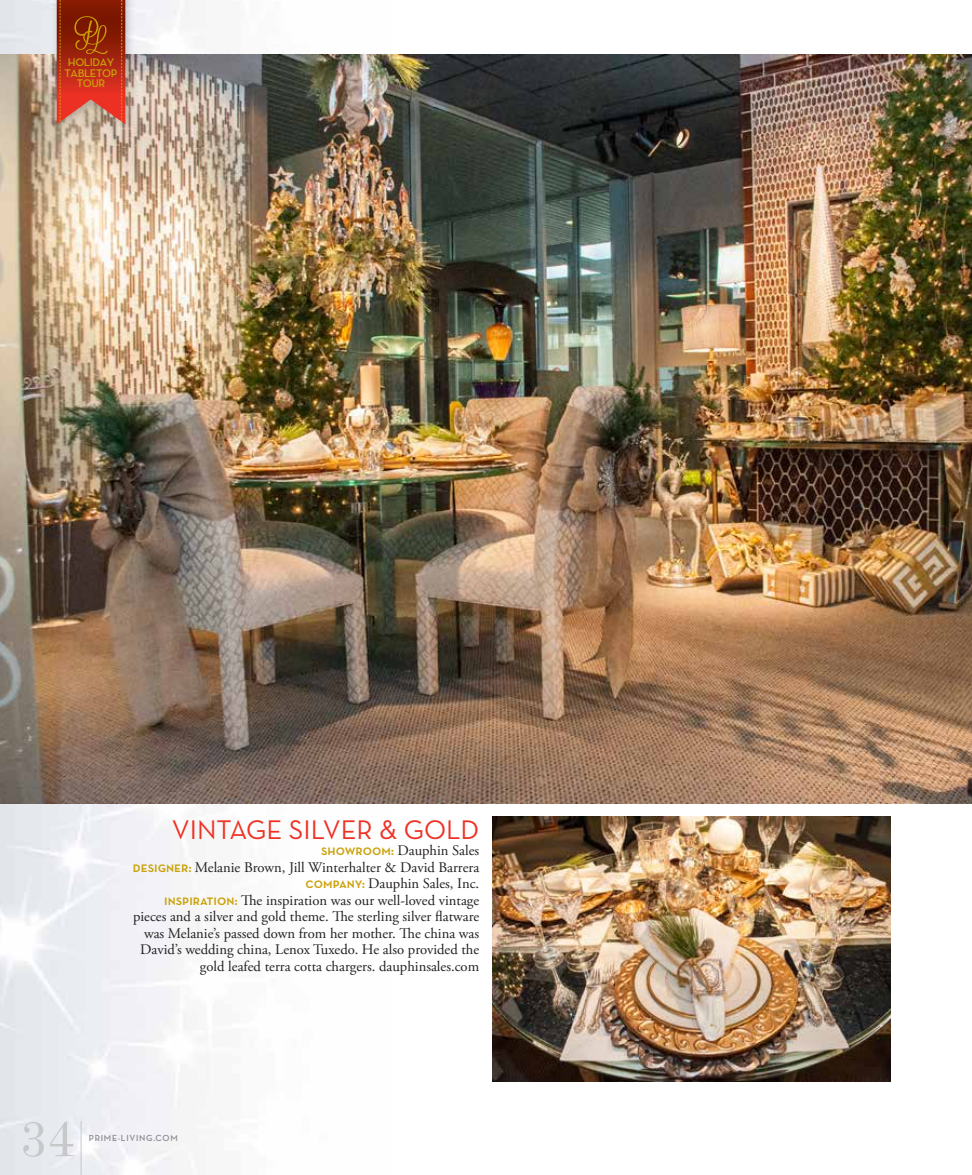
<style>
.page{position:relative;width:972px;height:1175px;background:#fff}
.page>*{position:absolute;margin:0;border:0;box-sizing:border-box;transform-origin:0 0}
.t1{font:52.2px "De Vinne BT Text";color:#c7c8ca}
.t2{font:27.3px "Neutra Text";color:#ee3124}
.t3{font:14.7px/16.5px "Adobe Garamond Pro";color:#231f20;text-align:right}
.t4{font:600 11.25px/10.5px "Neutra Text";letter-spacing:-.035em;color:#caa208;text-align:center}
.t5{font:700 9px "Neutra Display";letter-spacing:.085em;color:#8a8c8e}
.s1{font-family:"Neutra Text Demi SC";color:#caa208}
</style>
<div class="page">
<img style="left:0;top:0;width:391px;height:1174px">
<img style="left:492px;top:816px;width:399px;height:265px">
<img style="left:0;top:54px;width:972px;height:749px">
<div style="left:51px;top:0;width:84px;height:133px;background:#231f20;opacity:.22"></div>
<svg style="left:57px;top:0;width:68px;height:124px;background:#ae371d"></svg>
<hr style="left:81px;top:1120px;width:1px;height:54px;background:#c7c8ca">
<p class="t4" style="left:65px;top:57px;width:54px">HOLIDAY<br>TABLETOP<br>TOUR</p>
<h2 class="t2" style="left:172px;top:812px;width:309px">VINTAGE SILVER &amp; GOLD</h2>
<p class="t3" style="left:133px;top:842px;width:348px"><span class="s1">showroom:</span> Dauphin Sales<br><span class="s1">designer:</span> Melanie Brown, Jill Winterhalter &amp; David Barrera <span class="s1">company:</span> Dauphin Sales, Inc.<br><span class="s1">inspiration:</span> The inspiration was our well-loved vintage pieces and a silver and gold theme. The sterling silver flatware was Melanie’s passed down from her mother. The china was David’s wedding china, Lenox Tuxedo. He also provided the gold leafed terra cotta chargers. dauphinsales.com</p>
<h1 class="t1" style="left:21px;top:1107px;width:56px">34</h1>
<p class="t5" style="left:89px;top:1133px;width:90px">PRIME-LIVING.COM</p>
</div>
